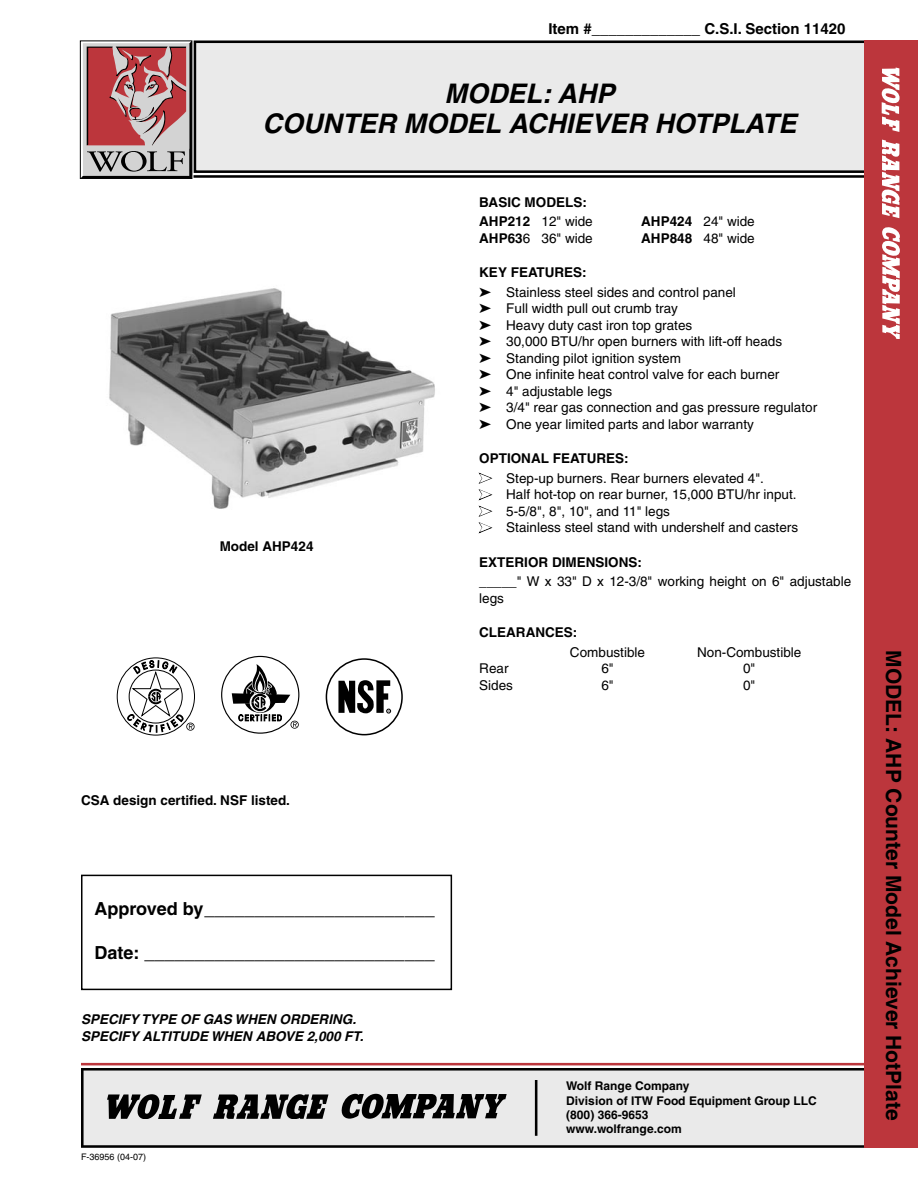
<style>
.page{position:relative;width:918px;height:1188px;background:#fff}
.page>*{position:absolute;margin:0;border:0;box-sizing:border-box;transform-origin:0 0}
.t1{font:italic 700 27px/30px "Helvetica";color:#000;text-align:center}
.t2{font:700 21px "Helvetica";color:#000}
.t3{font:700 18px "Helvetica";color:#000}
.t4{font:700 15px "Helvetica";color:#000}
.t5{font:13.5px/16.5px "Helvetica";color:#000}
.t6{font:700 13.5px/19.5px "Helvetica";color:#000}
.t7{font:italic 700 13.5px/16.5px "Helvetica";color:#000}
.t8{font:700 12px/14.2px "Helvetica";color:#000}
.t9{font:9px "Helvetica";color:#000}
.s1{font-weight:400}
.s2{font-weight:700}
.s3{color:#fff}
</style>
<div class="page">
<hr style="left:81px;top:1063px;width:783px;height:2px;background:#bc363c">
<div style="left:195px;top:42px;width:671px;height:130px;background:#eaeaea"></div>
<div style="left:194px;top:40px;width:673px;height:133px;border:3px solid #000"></div>
<hr style="left:194px;top:175px;width:670px;height:3px;background:#000">
<svg style="left:80px;top:41px;width:112px;height:138px;background:#ae7a7c"></svg>
<div style="left:864px;top:40px;width:54px;height:1108px;background:#bc363c"></div>
<svg style="left:882px;top:68px;width:18px;height:64px"></svg>
<svg style="left:882px;top:140px;width:18px;height:78px"></svg>
<svg style="left:882px;top:227px;width:18px;height:112px"></svg>
<div style="left:82px;top:1070px;width:782px;height:77px;background:#eaeaea"></div>
<hr style="left:81px;top:1145px;width:783px;height:3px;background:#000">
<hr style="left:81px;top:1068px;width:783px;height:3px;background:#000">
<hr style="left:81px;top:1069px;width:3px;height:77px;background:#000">
<hr style="left:535px;top:1080px;width:2px;height:56px;background:#000">
<svg style="left:107px;top:1094px;width:95px;height:25px"></svg>
<svg style="left:213px;top:1094px;width:115px;height:25px"></svg>
<svg style="left:341px;top:1094px;width:165px;height:25px"></svg>
<svg style="left:478px;top:473px;width:15px;height:61px"></svg>
<div style="left:81px;top:875px;width:371px;height:115px;border:2px solid #000"></div>
<svg style="left:117px;top:657px;width:78px;height:78px"></svg>
<svg style="left:232px;top:664px;width:67px;height:65px"></svg>
<img style="left:109px;top:288px;width:326px;height:221px">
<div style="left:326px;top:658px;width:77px;height:77px;border:2px solid #000;border-radius:50%"></div>
<svg style="left:338px;top:680px;width:53px;height:33px"></svg>
<p class="t4" style="left:548px;top:20px;width:299px">Item #_____________ C.S.I. Section 11420</p>
<h1 class="t1" style="left:263px;top:78px;width:535px">MODEL: AHP<br>COUNTER MODEL ACHIEVER HOTPLATE</h1>
<p class="t6" style="left:220px;top:537px;width:95px">Model AHP424</p>
<p class="t6" style="left:81px;top:790px;width:211px">CSA design certified. NSF listed.</p>
<h3 class="t3" style="left:94px;top:898px;width:342px">Approved by_______________________</h3>
<h3 class="t3" style="left:94px;top:941px;width:342px">Date: _____________________________</h3>
<p class="t7" style="left:81px;top:1011px;width:284px">SPECIFY TYPE OF GAS WHEN ORDERING.<br>SPECIFY ALTITUDE WHEN ABOVE 2,000 FT.</p>
<p class="t9" style="left:81px;top:1152px;width:67px">F-36956 (04-07)</p>
<p class="t6" style="left:479px;top:192px;width:115px">BASIC MODELS:<br>AHP212 <span class="s1">12" wide</span></p>
<p class="t5" style="left:641px;top:213px;width:115px"><span class="s2">AHP424</span> 24" wide</p>
<p class="t5" style="left:479px;top:230px;width:115px"><span class="s2">AHP63</span>6 36" wide</p>
<p class="t5" style="left:641px;top:230px;width:115px"><span class="s2">AHP848</span> 48" wide</p>
<p class="t5" style="left:479px;top:263px;width:258px;line-height:19.5px"><span class="s2">KEY FEATURES:<br></span>➤ Stainless steel sides and control panel</p>
<p class="t5" style="left:479px;top:300px;width:339px">➤ Full width pull out crumb tray<br>➤ Heavy duty cast iron top grates<br>➤ 30,000 BTU/hr open burners with lift-off heads<br>➤ Standing pilot ignition system<br>➤ One infinite heat control valve for each burner<br>➤ 4" adjustable legs<br>➤ 3/4" rear gas connection and gas pressure regulator ➤ One year limited parts and labor warranty</p>
<p class="t5" style="left:479px;top:449px;width:286px;line-height:19.5px"><span class="s2">OPTIONAL FEATURES:<br></span><span class="s3">➤</span> Step-up burners. Rear burners elevated 4".</p>
<p class="t5" style="left:479px;top:486px;width:320px"><span class="s3">➤</span> Half hot-top on rear burner, 15,000 BTU/hr input. <span class="s3">➤</span> 5-5/8", 8", 10", and 11" legs<br><span class="s3">➤</span> Stainless steel stand with undershelf and casters</p>
<p class="t6" style="left:479px;top:552px;width:164px">EXTERIOR DIMENSIONS:</p>
<p class="t5" style="left:479px;top:573px;width:373px">_____" W x 33" D x 12-3/8" working height on 6" adjustable legs</p>
<p class="t6" style="left:479px;top:623px;width:100px">CLEARANCES:</p>
<p class="t5" style="left:570px;top:644px;width:77px">Combustible</p>
<p class="t5" style="left:697px;top:644px;width:106px">Non-Combustible</p>
<p class="t5" style="left:479px;top:660px;width:31px">Rear</p>
<p class="t5" style="left:601px;top:660px;width:14px">6"</p>
<p class="t5" style="left:743px;top:660px;width:14px">0"</p>
<p class="t5" style="left:479px;top:677px;width:35px">Sides</p>
<p class="t5" style="left:601px;top:677px;width:14px">6"</p>
<p class="t5" style="left:743px;top:677px;width:14px">0"</p>
<p class="t8" style="left:566px;top:1079px;width:252px">Wolf Range Company<br>Division of ITW Food Equipment Group LLC (800) 366-9653<br>www.wolfrange.com</p>
<h2 class="t2" style="left:906px;top:650px;width:472px;rotate:90deg">MODEL: AHP Counter Model Achiever HotPlate</h2>
</div>
